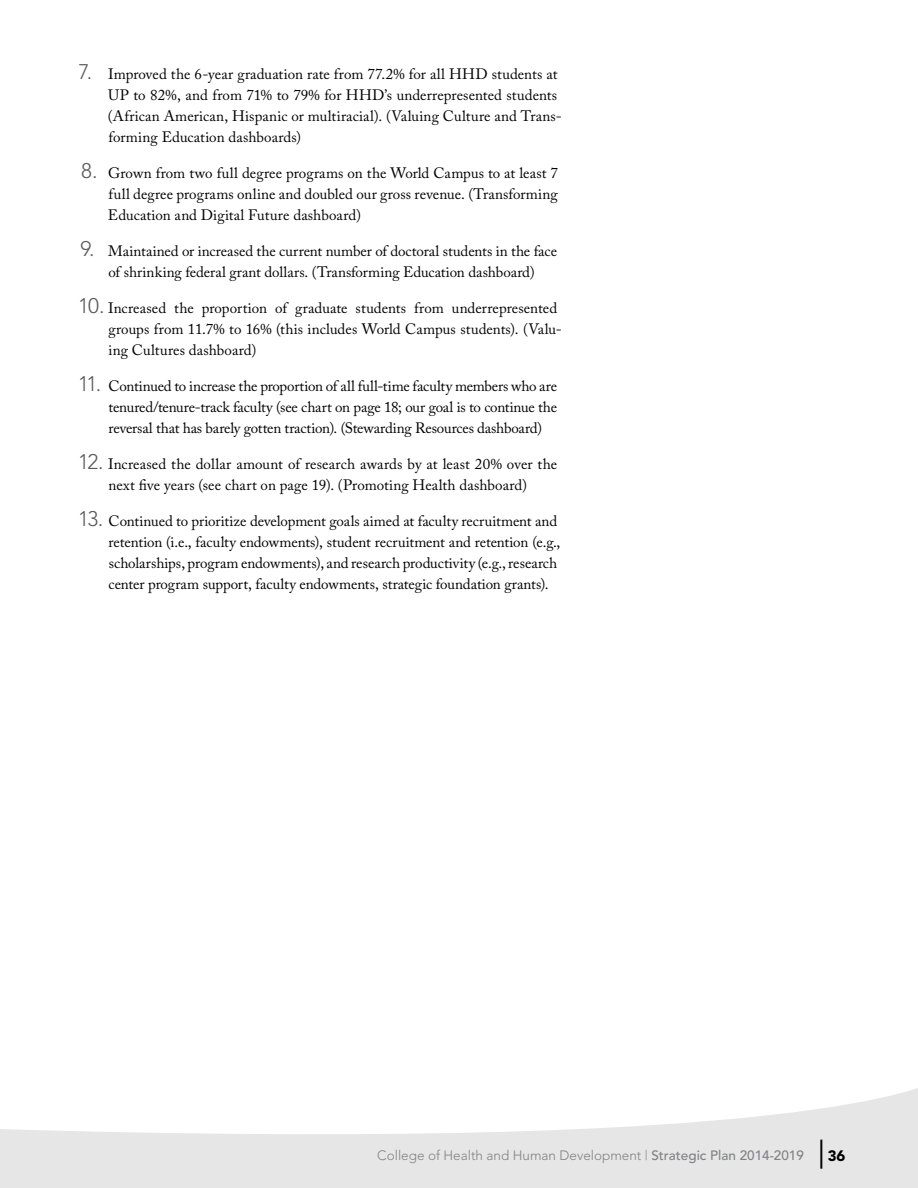
<style>
.page{position:relative;width:918px;height:1188px;background:#fff}
.page>*{position:absolute;margin:0;border:0;box-sizing:border-box;transform-origin:0 0}
.t1{font:900 37.5px "Avenir";color:#000;scale:.4 1}
.t2{font:15px/21px "Adobe Caslon Pro";color:#000}
.t3{font:900 15px "Avenir";color:#000}
.t4{font:300 13.5px "Avenir";color:#808285}
.s1{font-family:"Avenir";font-weight:300;font-size:21px;color:#58595b}
.s2{font-weight:500}
</style>
<div class="page">
<svg style="left:0;top:1088px;width:918px;height:100px;fill:#e6e6e6"></svg>
<p class="t2" style="left:108px;top:63px;width:456px;text-indent:-29px"><span class="s1">7.</span> Improved the 6-year graduation rate from 77.2% for all HHD students at UP to 82%, and from 71% to 79% for HHD’s underrepresented students (African American, Hispanic or multiracial). (Valuing Culture and Trans&shy;forming Education dashboards)</p>
<p class="t2" style="left:108px;top:162px;width:452px;text-align:justify;text-indent:-27px"><span class="s1">8.</span> Grown from two full degree programs on the World Campus to at least 7 full degree programs online and doubled our gross revenue. (Transforming Education and Digital Future dashboard)</p>
<p class="t2" style="left:80px;top:240px;width:478px;text-align:center"><span class="s1">9.</span> Maintained or increased the current number of doctoral students in the face of shrinking federal grant dollars. (Transforming Education dashboard)</p>
<p class="t2" style="left:109px;top:297px;width:455px;text-indent:-30px"><span class="s1">10.</span> Increased the proportion of graduate students from underrepresented groups from 11.7% to 16% (this includes World Campus students). (Valu&shy;ing Cultures dashboard)</p>
<p class="t2" style="left:109px;top:375px;width:450px;text-align:justify;text-indent:-30px"><span class="s1">11.</span> Continued to increase the proportion of all full-time faculty members who are tenured/tenure-track faculty (see chart on page 18; our goal is to continue the reversal that has barely gotten traction). (Stewarding Resources dashboard)</p>
<p class="t2" style="left:78px;top:453px;width:480px;text-align:center"><span class="s1">12.</span> Increased the dollar amount of research awards by at least 20% over the next five years (see chart on page 19). (Promoting Health dashboard)</p>
<p class="t2" style="left:109px;top:510px;width:453px;text-indent:-30px"><span class="s1">13.</span> Continued to prioritize development goals aimed at faculty recruitment and retention (i.e., faculty endowments), student recruitment and retention (e.g., scholarships, program endowments), and research productivity (e.g., research center program support, faculty endowments, strategic foundation grants).</p>
<p class="t4" style="left:377px;top:1147px;width:428px">College of Health and Human Development | <span class="s2">Strategic Plan 2014-2019</span></p>
<h1 class="t1" style="left:820px;top:1133px;width:10px">|</h1>
<p class="t3" style="left:828px;top:1147px;width:19px">36</p>
</div>
